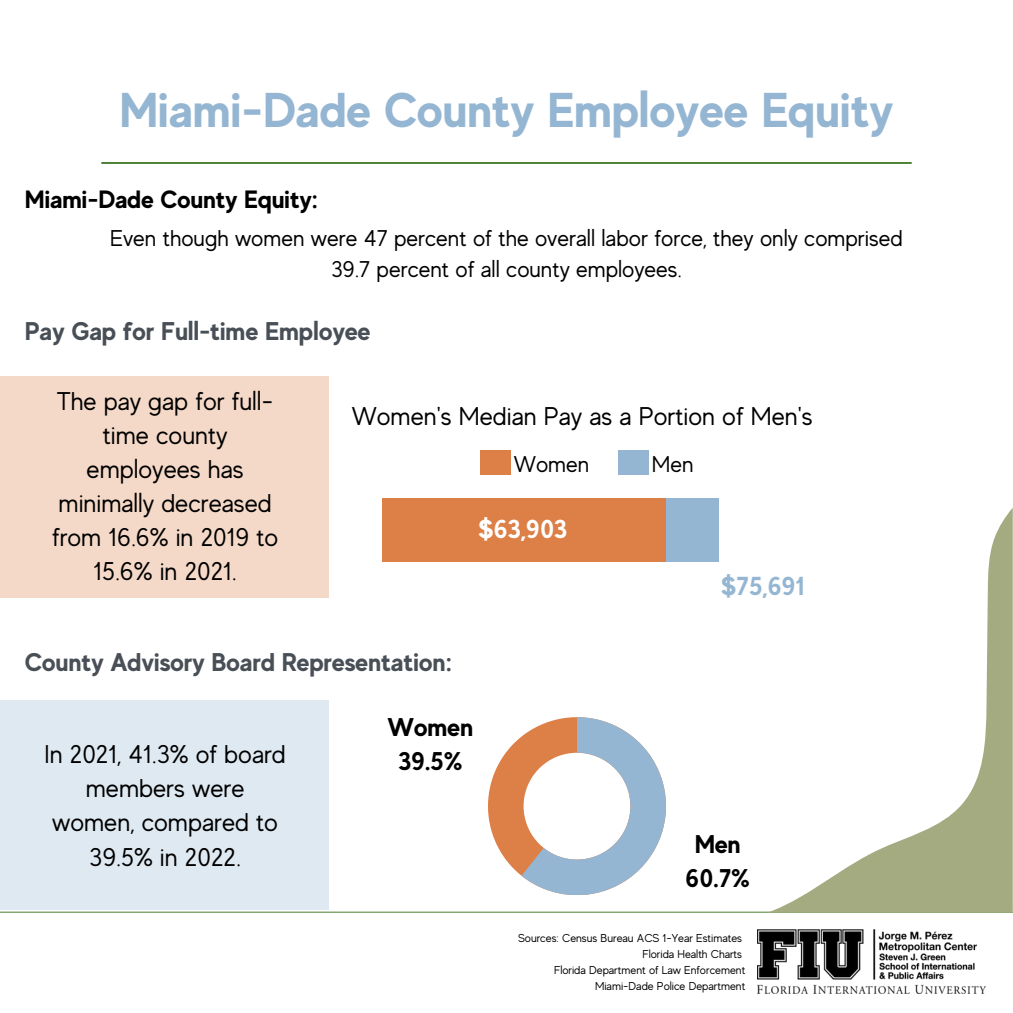
<style>
.page{position:relative;width:1013px;height:1013px;background:#fff}
.page>*{position:absolute;margin:0;border:0;box-sizing:border-box;transform-origin:0 0}
.t1{font:700 48.75px "MADE Evolve Sans";color:#94b6d2}
.t2{font:700 26px "MADE Evolve Sans";color:#fff}
.t3{font:700 26px "MADE Evolve Sans";color:#94b6d2}
.t4{font:25.62px/34.1px "MADE Evolve Sans";color:#000;text-align:center}
.t5{font:700 25.62px "MADE Evolve Sans";color:#494f56}
.t6{font:700 25.62px/34.1px "MADE Evolve Sans";color:#000;text-align:center}
.t7{font:700 25px "MADE Evolve Sans";color:#000}
.t8{font:22.75px/30.4px "MADE Evolve Sans";color:#000;text-align:center}
.t9{font:11.5px/16px "MADE Evolve Sans";color:#000;text-align:right}
</style>
<div class="page">
<div style="left:0;top:376px;width:328px;height:221px;background:#f5d9c8"></div>
<div style="left:382px;top:498px;width:336px;height:64px;background:#94b6d2"></div>
<div style="left:382px;top:498px;width:283px;height:64px;background:#dd8047"></div>
<div style="left:479px;top:450px;width:31px;height:25px;background:#dd8047"></div>
<div style="left:618px;top:450px;width:30px;height:25px;background:#94b6d2"></div>
<div style="left:0;top:700px;width:328px;height:209px;background:#dfe9f1"></div>
<svg style="left:488px;top:717px;width:178px;height:178px"></svg>
<hr style="left:0;top:911px;width:1012px;height:1px;background:#457e2b">
<img style="left:757px;top:929px;width:228px;height:64px">
<hr style="left:101px;top:162px;width:810px;height:2px;background:#457e2b">
<svg style="left:768px;top:508px;width:244px;height:404px"></svg>
<h1 class="t1" style="left:119px;top:81px;width:775px">Miami-Dade County Employee Equity</h1>
<p class="t7" style="left:25px;top:185px;width:295px">Miami-Dade County Equity:</p>
<p class="t8" style="left:110px;top:224px;width:794px">Even though women were 47 percent of the overall labor force, they only comprised<br>39.7 percent of all county employees.</p>
<p class="t5" style="left:25px;top:316px;width:347px">Pay Gap for Full-time Employee</p>
<p class="t4" style="left:52px;top:384px;width:228px">The pay gap for full&shy;time county employees has minimally decreased from 16.6% in 2019 to<br>15.6% in 2021.</p>
<p class="t4" style="left:352px;top:399px;width:462px">Women's Median Pay as a Portion of Men's</p>
<p class="t8" style="left:513px;top:449px;width:77px">Women</p>
<p class="t8" style="left:652px;top:449px;width:43px">Men</p>
<p class="t2" style="left:478px;top:513px;width:90px">$63,903</p>
<p class="t3" style="left:721px;top:571px;width:86px">$75,691</p>
<p class="t5" style="left:25px;top:646px;width:429px">County Advisory Board Representation:</p>
<p class="t4" style="left:45px;top:737px;width:243px">In 2021, 41.3% of board members were women, compared to<br>39.5% in 2022.</p>
<p class="t6" style="left:387px;top:709px;width:87px">Women<br>39.5%</p>
<p class="t6" style="left:685px;top:827px;width:66px">Men<br>60.7%</p>
<p class="t9" style="left:518px;top:930px;width:229px">Sources: Census Bureau ACS 1-Year Estimates Florida Health Charts<br>Florida Department of Law Enforcement Miami-Dade Police Department</p>
</div>
